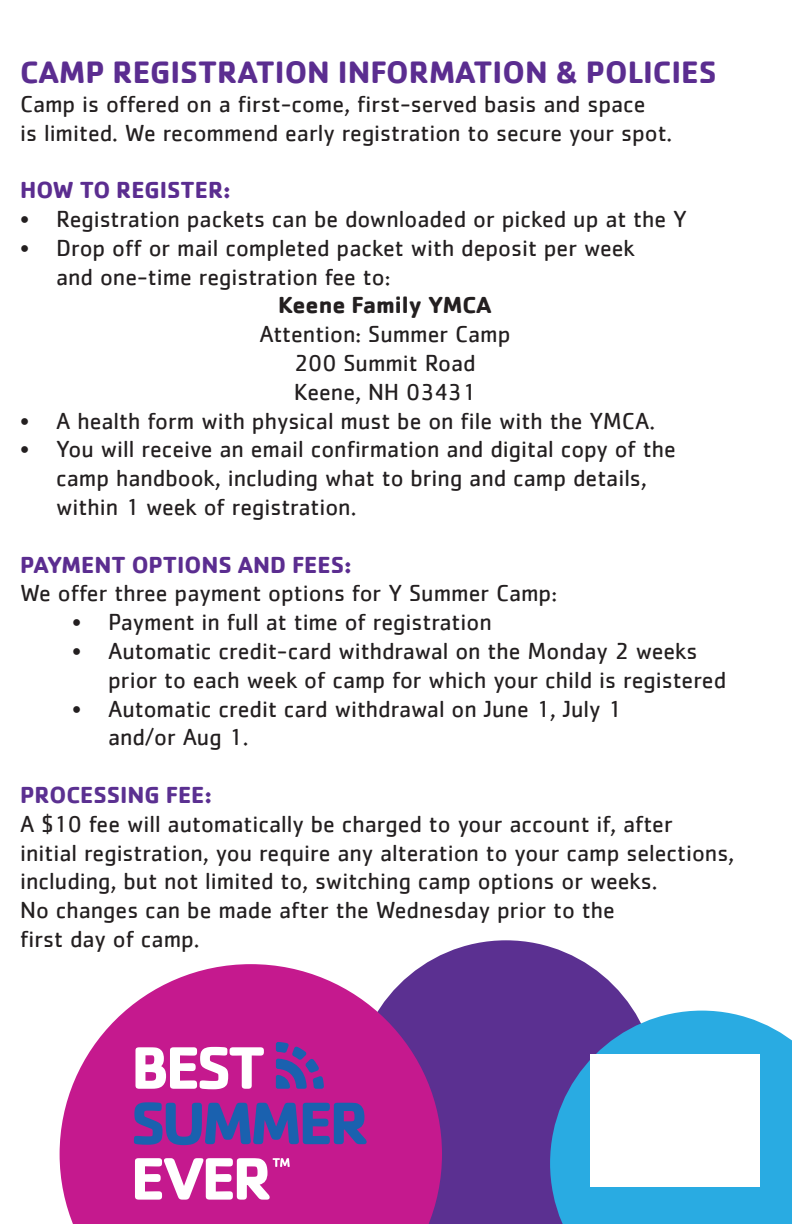
<style>
.page{position:relative;width:792px;height:1224px;background:#fff}
.page>*{position:absolute;margin:0;border:0;box-sizing:border-box;transform-origin:0 0}
.t1{font:700 32px "Cachet";color:#5b2d90}
.t2{font:24px/28.8px "Cachet";color:#231f20}
.t3{font:700 24px "Cachet";color:#5b2d90}
.t4{font:700 24px "Cachet";color:#231f20}
.t5{font:700 24px "Cachet";color:#5b3091}
</style>
<div class="page">
<svg style="left:425px;top:940px;width:209px;height:284px;background:#69429a"></svg>
<svg style="left:550px;top:1011px;width:242px;height:213px;background:#3c9ad6"></svg>
<svg style="left:60px;top:964px;width:382px;height:260px;background:#c63c9e"></svg>
<svg style="left:136px;top:1047px;width:128px;height:42px"></svg>
<svg style="left:134px;top:1102px;width:233px;height:43px;background:#6043a1"></svg>
<svg style="left:276px;top:1042px;width:48px;height:47px;background:#76399d"></svg>
<svg style="left:135px;top:1158px;width:155px;height:42px"></svg>
<img style="left:591px;top:1055px;width:169px;height:131px">
<p class="t1" style="left:20px;top:51px;width:698px">CAMP REGISTRATION INFORMATION &amp; POLICIES</p>
<p class="t2" style="left:20px;top:89px;width:654px">Camp is offered on a first-come, first-served basis and space<br>is limited. We recommend early registration to secure your spot.</p>
<p class="t3" style="left:20px;top:175px;width:212px">HOW TO REGISTER:</p>
<p class="t2" style="left:20px;top:204px;width:668px">• Registration packets can be downloaded or picked up at the Y</p>
<p class="t2" style="left:56px;top:233px;width:580px;text-indent:-36px">• Drop off or mail completed packet with deposit per week and one-time registration fee to:</p>
<p class="t4" style="left:278px;top:290px;width:215px">Keene Family YMCA</p>
<p class="t2" style="left:259px;top:319px;width:252px">Attention: Summer Camp</p>
<p class="t2" style="left:294px;top:348px;width:183px">200 Summit Road</p>
<p class="t2" style="left:294px;top:377px;width:184px">Keene, NH 03431</p>
<p class="t2" style="left:20px;top:406px;width:637px">• A health form with physical must be on file with the YMCA.</p>
<p class="t2" style="left:56px;top:434px;width:621px;text-indent:-36px">• You will receive an email confirmation and digital copy of the camp handbook, including what to bring and camp details, within 1 week of registration.</p>
<p class="t3" style="left:20px;top:549px;width:333px">PAYMENT OPTIONS AND FEES:</p>
<p class="t2" style="left:20px;top:578px;width:538px">We offer three payment options for Y Summer Camp:</p>
<p class="t2" style="left:72px;top:607px;width:421px">• Payment in full at time of registration</p>
<p class="t2" style="left:108px;top:636px;width:620px;text-indent:-36px">• Automatic credit-card withdrawal on the Monday 2 weeks prior to each week of camp for which your child is registered</p>
<p class="t2" style="left:108px;top:694px;width:515px;text-indent:-36px">• Automatic credit card withdrawal on June 1, July 1 and/or Aug 1.</p>
<p class="t5" style="left:20px;top:779px;width:193px">PROCESSING FEE:</p>
<p class="t2" style="left:20px;top:809px;width:716px">A $10 fee will automatically be charged to your account if, after initial registration, you require any alteration to your camp selections, including, but not limited to, switching camp options or weeks.<br>No changes can be made after the Wednesday prior to the<br>first day of camp.</p>
</div>
